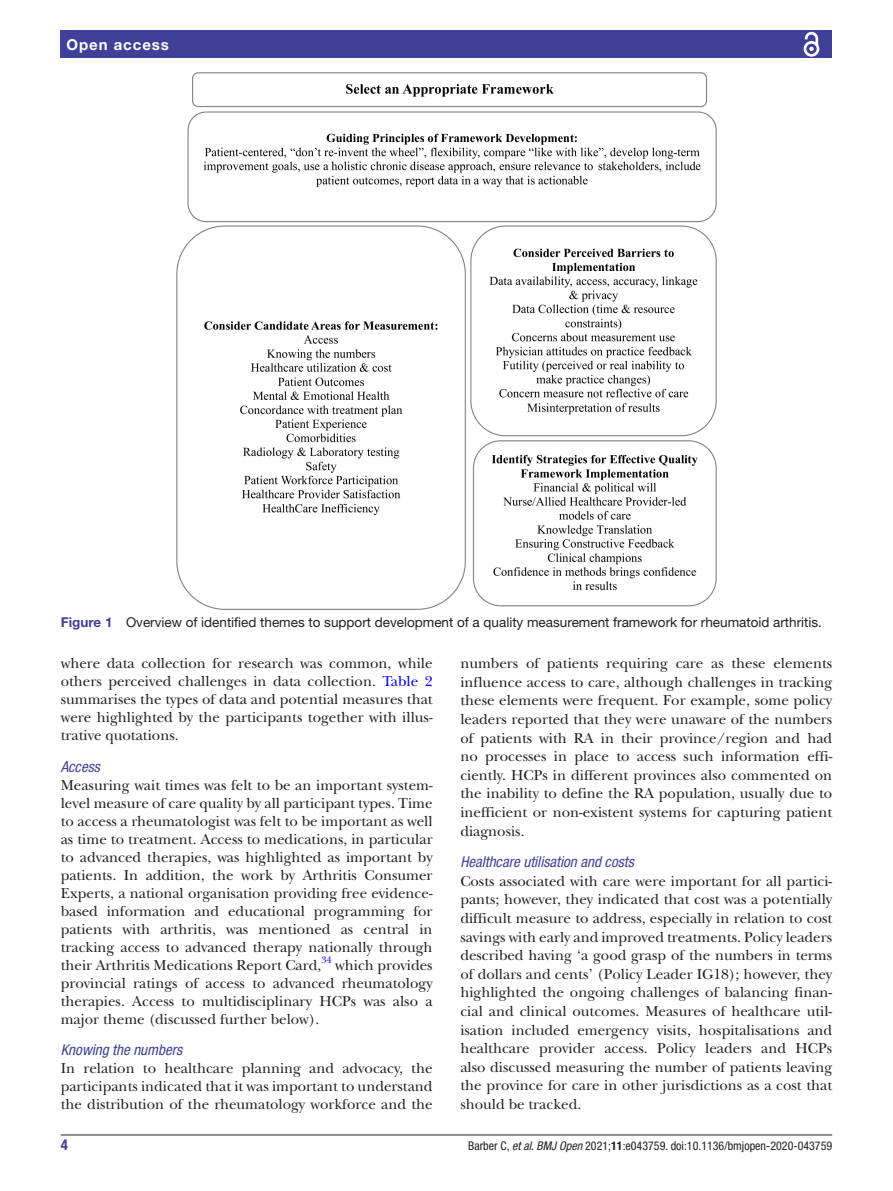
<style>
.page{position:relative;width:893px;height:1191px;background:#fff}
.page>*{position:absolute;margin:0;border:0;box-sizing:border-box;transform-origin:0 0}
.t1{font:15px/18.6px "New Baskerville";color:#231f20;text-align:justify}
.t2{font:italic condensed 15px "Helvetica Neue LT Std";color:#414099}
.t3{font:700 15px "Helvetica Neue LT Std";letter-spacing:.065em;color:#fff}
.t4{font:700 condensed 15px "Helvetica Neue LT Std";color:#414099}
.t5{font:13.5px "Helvetica Neue LT Std";color:#231f20}
.t6{font:condensed 12px "Helvetica Neue LT Std";color:#231f20}
.t7{font:9.9px "New Baskerville";color:#00f}
.s1{font-weight:700;color:#414099}
.s2{color:#00f}
.s3{font-style:italic}
.s4{font-weight:700}
</style>
<div class="page">
<hr style="left:61px;top:1134px;width:771px;height:1px;background:#231f20">
<div style="left:61px;top:31px;width:771px;height:27px;background:#414099"></div>
<svg style="left:803px;top:31px;width:17px;height:26px"></svg>
<img style="left:176px;top:73px;width:540px;height:536px">
<p class="t3" style="left:66px;top:35px;width:104px">Open access</p>
<p class="t5" style="left:61px;top:614px;width:763px"><span class="s1">Figure 1</span> Overview of identified themes to support development of a quality measurement framework for rheumatoid arthritis.</p>
<p class="t1" style="left:61px;top:654px;width:373px;line-height:18px">where data collection for research was common, while others perceived challenges in data collection. <span class="s2">Table 2 </span>summarises the types of data and potential measures that were highlighted by the participants together with illus&shy;trative quotations.</p>
<p class="t2" style="left:61px;top:757px;width:41px">Access</p>
<p class="t1" style="left:61px;top:776px;width:373px;line-height:18px">Measuring wait times was felt to be an important system&shy;level measure of care quality by all participant types. Time to access a rheumatologist was felt to be important as well as time to treatment. Access to medications, in particular to advanced therapies, was highlighted as important by patients. In addition, the work by Arthritis Consumer Experts, a national organisation providing free evidence&shy;based information and educational programming for patients with arthritis, was mentioned as central in tracking access to advanced therapy nationally through their Arthritis Medications Report Card,</p>
<p class="t7" style="left:321px;top:954px;width:12px">34</p>
<p class="t1" style="left:61px;top:956px;width:373px;line-height:18px;text-indent:274px">which provides provincial ratings of access to advanced rheumatology therapies. Access to multidisciplinary HCPs was also a major theme (discussed further below).</p>
<p class="t2" style="left:61px;top:1041px;width:123px">Knowing the numbers</p>
<p class="t1" style="left:61px;top:1059px;width:373px;line-height:18px">In relation to healthcare planning and advocacy, the participants indicated that it was important to understand the distribution of the rheumatology workforce and the</p>
<p class="t1" style="left:460px;top:654px;width:373px">numbers of patients requiring care as these elements influence access to care, although challenges in tracking these elements were frequent. For example, some policy leaders reported that they were unaware of the numbers of patients with RA in their province/region and had no processes in place to access such information effi&shy;ciently. HCPs in different provinces also commented on the inability to define the RA population, usually due to inefficient or non-existent systems for capturing patient diagnosis.</p>
<p class="t2" style="left:460px;top:853px;width:175px">Healthcare utilisation and costs</p>
<p class="t1" style="left:460px;top:871px;width:373px">Costs associated with care were important for all partici&shy;pants; however, they indicated that cost was a potentially difficult measure to address, especially in relation to cost savings with early and improved treatments. Policy leaders described having ‘a good grasp of the numbers in terms of dollars and cents’ (Policy Leader IG18); however, they highlighted the ongoing challenges of balancing finan&shy;cial and clinical outcomes. Measures of healthcare util&shy;isation included emergency visits, hospitalisations and healthcare provider access. Policy leaders and HCPs also discussed measuring the number of patients leaving the province for care in other jurisdictions as a cost that should be tracked.</p>
<p class="t4" style="left:61px;top:1135px;width:9px">4</p>
<p class="t6" style="left:468px;top:1138px;width:366px">Barber C, <span class="s3">et al</span>. <span class="s3">BMJ Open</span> 2021;<span class="s4">11</span>:e043759. doi:10.1136/bmjopen-2020-043759</p>
</div>
